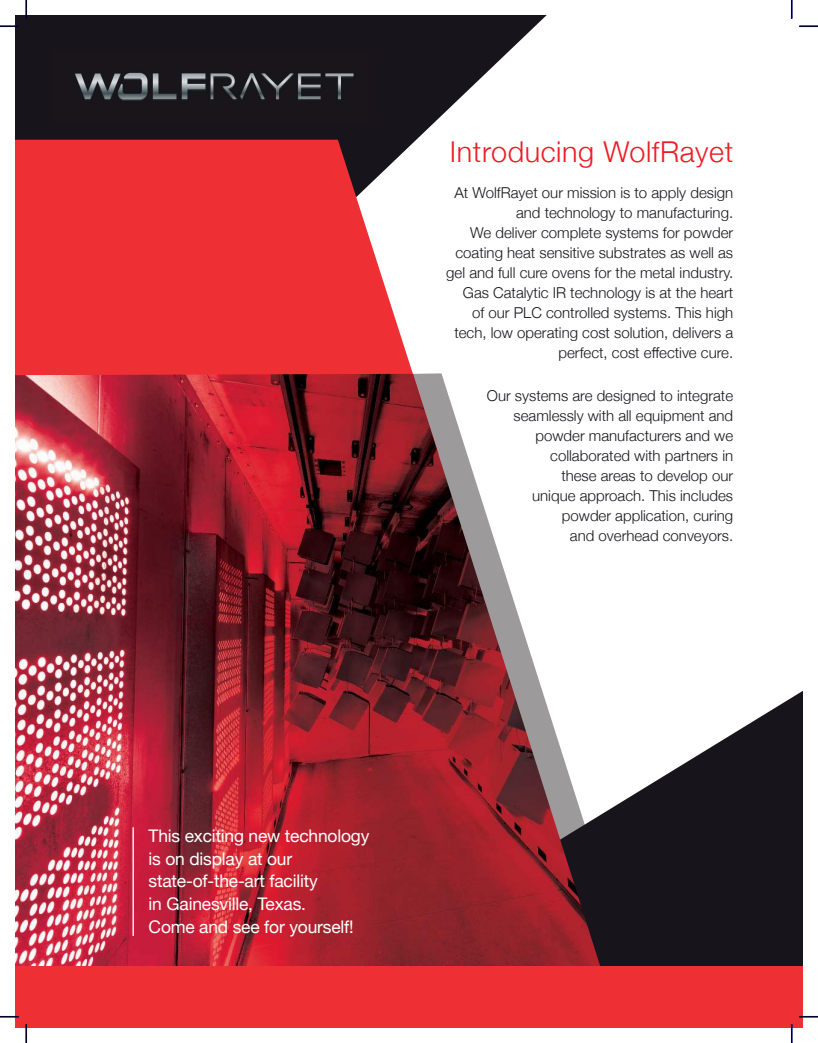
<style>
.page{position:relative;width:818px;height:1043px;background:#fff}
.page>*{position:absolute;margin:0;border:0;box-sizing:border-box;transform-origin:0 0}
.t1{font:300 28.75px "Helvetica Neue";letter-spacing:.02em;color:#ed1c24}
.t2{font:17.38px/22.8px "Helvetica Neue";letter-spacing:-.01em;color:#fff}
.t3{font:300 15px/20px "Helvetica Neue";color:#17151b;text-align:right}
</style>
<div class="page">
<svg style="left:15px;top:15px;width:531px;height:359px;fill:#17151b"></svg>
<img style="left:51px;top:51px;width:317px;height:71px">
<svg style="left:15px;top:140px;width:423px;height:234px;background:#eb484d"></svg>
<svg style="left:600px;top:691px;width:202px;height:275px;fill:#17151b"></svg>
<img style="left:15px;top:374px;width:585px;height:592px">
<div style="left:15px;top:966px;width:788px;height:61px;background:#ee3035"></div>
<hr style="left:132px;top:827px;width:2px;height:108px;background:#fff">
<svg style="left:0;top:25px;width:19px;height:2px"></svg>
<svg style="left:799px;top:25px;width:19px;height:2px"></svg>
<svg style="left:0;top:1015px;width:19px;height:2px"></svg>
<svg style="left:799px;top:1015px;width:19px;height:2px"></svg>
<svg style="left:25px;top:0;width:2px;height:19px"></svg>
<svg style="left:25px;top:1024px;width:2px;height:18px"></svg>
<svg style="left:790px;top:0;width:2px;height:19px"></svg>
<svg style="left:790px;top:1024px;width:2px;height:18px"></svg>
<h1 class="t1" style="left:450px;top:141px;width:285px">Introducing WolfRayet</h1>
<p class="t3" style="left:446px;top:184px;width:288px">At WolfRayet our mission is to apply design and technology to manufacturing.<br>We deliver complete systems for powder coating heat sensitive substrates as well as gel and full cure ovens for the metal industry.<br>Gas Catalytic IR technology is at the heart<br>of our PLC controlled systems. This high tech, low operating cost solution, delivers a perfect, cost e昀昀ective cure.</p>
<p class="t3" style="left:487px;top:387px;width:248px">Our systems are designed to integrate seamlessly with all equipment and powder manufacturers and we collaborated with partners in<br>these areas to develop our<br>unique approach. This includes powder application, curing<br>and overhead conveyors.</p>
<p class="t2" style="left:149px;top:826px;width:222px">This exciting new technology is on display at our state-of-the-art facility<br>in Gainesville, Texas.<br>Come and see for yourself!</p>
</div>
